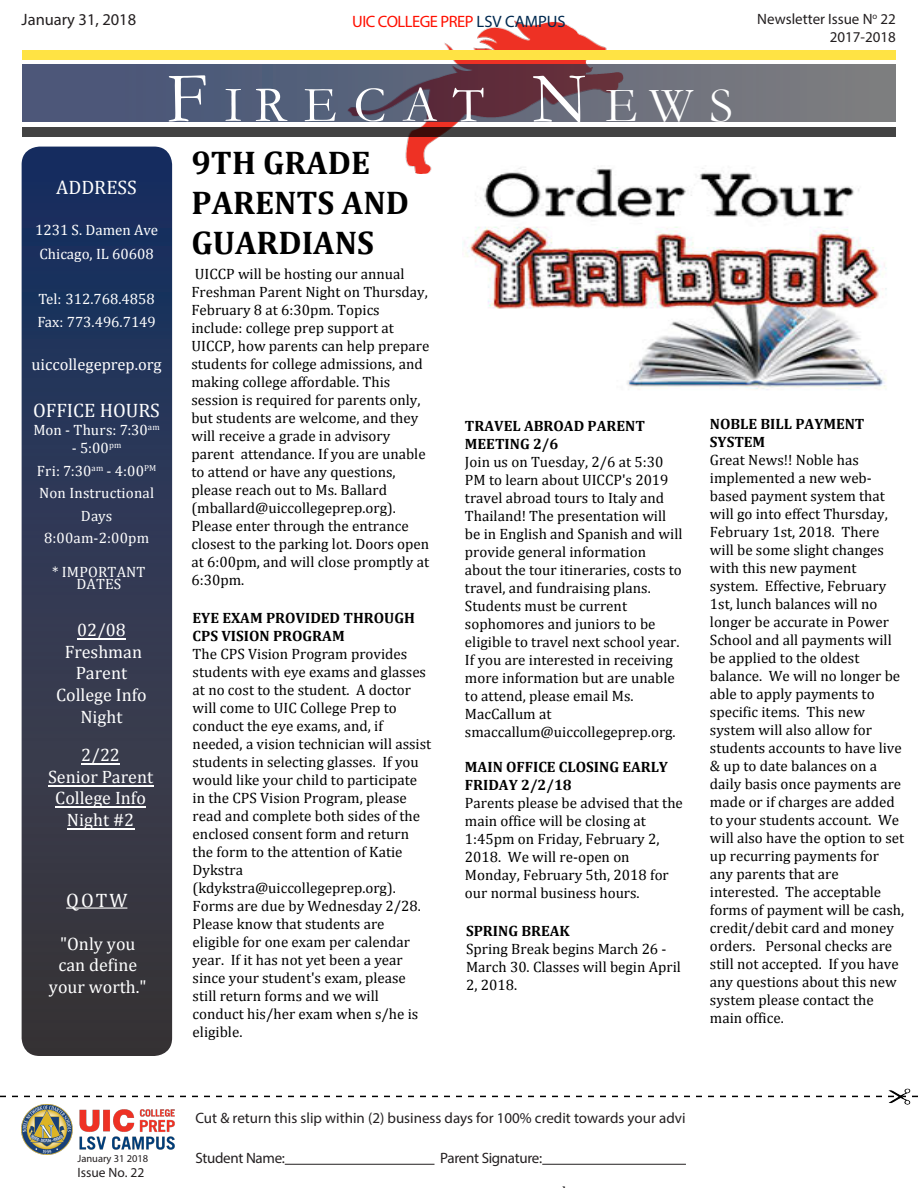
<style>
.page{position:relative;width:918px;height:1188px;background:#fff}
.page>*{position:absolute;margin:0;border:0;box-sizing:border-box;transform-origin:0 0}
.t1{font:51px "Garamond";letter-spacing:.33em;color:#fff}
.t2{font:700 33px/39.6px "Cambria";color:#000}
.t3{font:19.5px "Cambria";color:#fff}
.t4{font:18px/21.6px "Cambria";color:#fff;text-align:center}
.t5{font:16.5px "Myriad Pro";letter-spacing:-.03em;color:#ff0f00}
.t6{font:16.5px "Cambria";color:#fff}
.t7{font:16.5px "Myriad Pro";color:#231f20}
.t8{font:15px/18px "Cambria";color:#000}
.t9{font:15px/22.5px "Cambria";color:#fff}
.t10{font:700 15px/18px "Cambria";color:#000}
.t11{font:15px/18px "Myriad Pro";color:#231f20;text-align:right}
.t12{font:15px "Myriad Pro";letter-spacing:-.02em;color:#231f20}
.t13{font:13.5px "Myriad Pro";color:#231f20}
.t14{font:10.5px "Myriad Pro";color:#231f20}
.s1{color:#00294f}
.s2{font-size:72px}
.s3{font-size:49.5px}
</style>
<div class="page">
<img style="left:348px;top:21px;width:275px;height:152px">
<div style="left:22px;top:50px;width:874px;height:9px;background:#ffe344"></div>
<svg style="left:22px;top:64px;width:874px;height:58px;background:#605e71"></svg>
<div style="left:22px;top:127px;width:874px;height:10px;background:#434343"></div>
<div style="left:22px;top:147px;width:150px;height:909px;background:linear-gradient(to bottom,#1a3265,#413a3b);border-radius:18px"></div>
<hr style="left:66px;top:908px;width:61px;height:1px;background:#fff">
<img style="left:22px;top:1105px;width:153px;height:49px">
<hr style="left:285px;top:1164px;width:150px;height:1px;background:#231f20">
<hr style="left:542px;top:1164px;width:144px;height:1px;background:#231f20">
<svg style="left:0;top:1096px;width:918px;height:1px"></svg>
<img style="left:888px;top:1088px;width:23px;height:17px">
<img style="left:463px;top:156px;width:424px;height:234px">
<hr style="left:77px;top:638px;width:49px;height:1px;background:#fff">
<hr style="left:67px;top:829px;width:67px;height:1px;background:#fff">
<hr style="left:55px;top:807px;width:91px;height:1px;background:#fff">
<hr style="left:48px;top:785px;width:105px;height:1px;background:#fff">
<hr style="left:81px;top:764px;width:39px;height:1px;background:#fff">
<p class="t7" style="left:22px;top:9px;width:116px">January 31, 2018</p>
<p class="t11" style="left:757px;top:10px;width:140px">Newsletter Issue N<sup>o</sup> 22<br>2017-2018</p>
<p class="t5" style="left:352px;top:11px;width:215px">UIC COLLEGE PREP <span class="s1">LSV CAMPUS</span></p>
<p class="t1" style="left:167px;top:74px;width:568px"><span class="s2">F</span>IRECAT <span class="s2">N</span><span class="s3">EWS</span></p>
<h3 class="t3" style="left:56px;top:176px;width:82px">ADDRESS</h3>
<p class="t9" style="left:35px;top:219px;width:124px;line-height:23.4px">1231 S. Damen Ave<br>Chicago, IL 60608</p>
<p class="t9" style="left:37px;top:287px;width:120px;line-height:23.4px">Tel: 312.768.4858<br>Fax: 773.496.7149</p>
<p class="t6" style="left:32px;top:355px;width:132px">uiccollegeprep.org</p>
<h3 class="t3" style="left:33px;top:399px;width:128px">OFFICE HOURS</h3>
<p class="t9" style="left:33px;top:419px;width:128px">Mon - Thurs: 7:30<sup>am</sup></p>
<p class="t9" style="left:37px;top:437px;width:121px;text-align:center">- 5:00<sup>pm<br></sup>Fri: 7:30<sup>am</sup> - 4:00<sup>PM<br></sup>Non Instructional<br>Days<br>8:00am-2:00pm</p>
<p class="t9" style="left:52px;top:565px;width:95px;line-height:12.1px;text-align:center">* IMPORTANT<br>DATES</p>
<p class="t4" style="left:56px;top:619px;width:92px">02/08<br>Freshman<br>Parent<br>College Info<br>Night</p>
<p class="t4" style="left:48px;top:744px;width:107px">2/22<br>Senior Parent<br>College Info<br>Night #2</p>
<h3 class="t3" style="left:66px;top:889px;width:63px">QOTW</h3>
<p class="t4" style="left:49px;top:933px;width:99px">"Only you can define your worth."</p>
<h2 class="t2" style="left:191px;top:142px;width:219px">9TH GRADE<br>PARENTS AND<br>GUARDIANS</h2>
<p class="t8" style="left:191px;top:265px;width:239px">UICCP will be hosting our annual<br>Freshman Parent Night on Thursday,<br>February 8 at 6:30pm. Topics include: college prep support at<br>UICCP, how parents can help prepare students for college admissions, and making college affordable. This session is required for parents only, but students are welcome, and they will receive a grade in advisory parent attendance. If you are unable to attend or have any questions, please reach out to Ms. Ballard (mballard@uiccollegeprep.org).<br>Please enter through the entrance closest to the parking lot. Doors open at 6:00pm, and will close promptly at<br>6:30pm.</p>
<p class="t10" style="left:193px;top:608px;width:224px">EYE EXAM PROVIDED THROUGH<br>CPS VISION PROGRAM</p>
<p class="t8" style="left:193px;top:645px;width:240px">The CPS Vision Program provides students with eye exams and glasses at no cost to the student. A doctor will come to UIC College Prep to conduct the eye exams, and, if needed, a vision technician will assist students in selecting glasses. If you would like your child to participate in the CPS Vision Program, please read and complete both sides of the enclosed consent form and return the form to the attention of Katie<br>Dykstra (kdykstra@uiccollegeprep.org).<br>Forms are due by Wednesday 2/28.<br>Please know that students are eligible for one exam per calendar year. If it has not yet been a year since your student's exam, please still return forms and we will conduct his/her exam when s/he is eligible.</p>
<p class="t10" style="left:465px;top:417px;width:181px">TRAVEL ABROAD PARENT<br>MEETING 2/6</p>
<p class="t8" style="left:465px;top:453px;width:219px">Join us on Tuesday, 2/6 at 5:30<br>PM to learn about UICCP's 2019 travel abroad tours to Italy and<br>Thailand! The presentation will be in English and Spanish and will provide general information about the tour itineraries, costs to travel, and fundraising plans.<br>Students must be current sophomores and juniors to be eligible to travel next school year.<br>If you are interested in receiving more information but are unable to attend, please email Ms.<br>MacCallum at smaccallum@uiccollegeprep.org.</p>
<p class="t10" style="left:465px;top:757px;width:205px">MAIN OFFICE CLOSING EARLY<br>FRIDAY 2/2/18</p>
<p class="t8" style="left:465px;top:793px;width:219px">Parents please be advised that the main office will be closing at<br>1:45pm on Friday, February 2,<br>2018. We will re-open on<br>Monday, February 5th, 2018 for our normal business hours.</p>
<p class="t10" style="left:466px;top:922px;width:105px">SPRING BREAK</p>
<p class="t8" style="left:466px;top:940px;width:216px">Spring Break begins March 26 -<br>March 30. Classes will begin April<br>2, 2018.</p>
<p class="t10" style="left:710px;top:414px;width:156px">NOBLE BILL PAYMENT<br>SYSTEM</p>
<p class="t8" style="left:710px;top:451px;width:196px">Great News!! Noble has implemented a new web&shy;based payment system that will go into effect Thursday,<br>February 1st, 2018. There will be some slight changes with this new payment system. Effective, February<br>1st, lunch balances will no longer be accurate in Power<br>School and all payments will be applied to the oldest balance. We will no longer be able to apply payments to specific items. This new system will also allow for students accounts to have live &amp; up to date balances on a daily basis once payments are made or if charges are added to your students account. We will also have the option to set up recurring payments for any parents that are interested. The acceptable forms of payment will be cash, credit/debit card and money orders. Personal checks are still not accepted. If you have any questions about this new system please contact the main office.</p>
<p class="t11" style="left:195px;top:1109px;width:492px">Cut &amp; return this slip within (2) business days for 100% credit towards your advi</p>
<p class="t14" style="left:78px;top:1152px;width:72px">January 31 2018</p>
<p class="t12" style="left:195px;top:1148px;width:91px">Student Name:</p>
<p class="t12" style="left:440px;top:1148px;width:103px">Parent Signature:</p>
<p class="t13" style="left:78px;top:1164px;width:68px">Issue No. 22</p>
</div>
